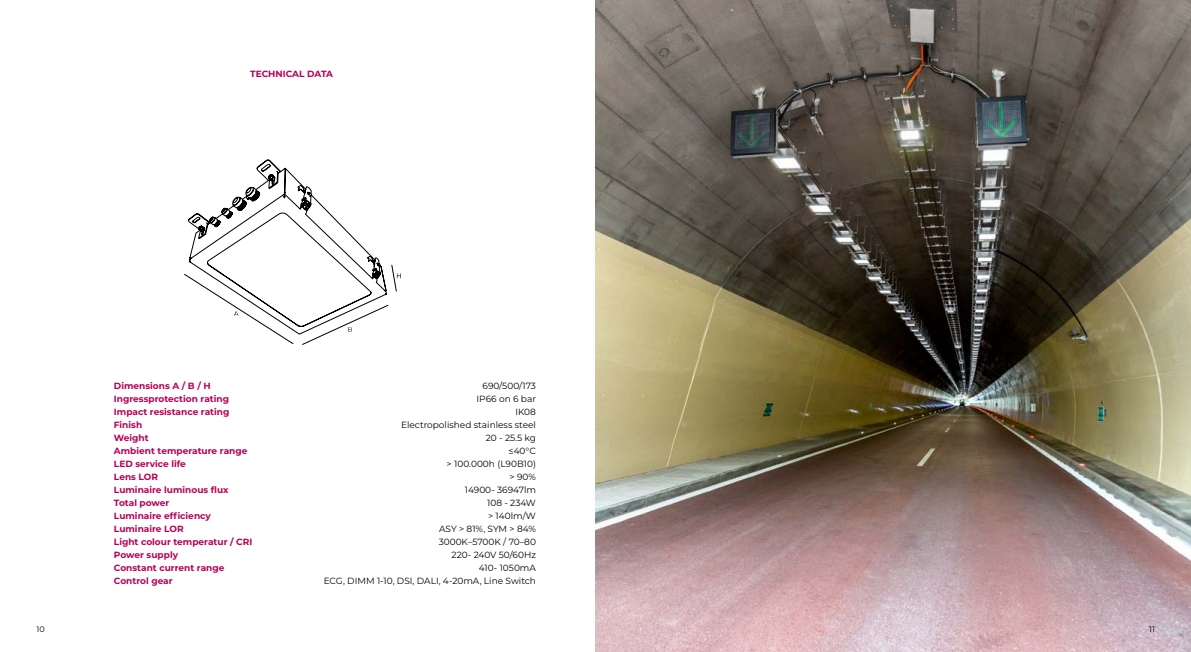
<style>
.page{position:relative;width:1191px;height:652px;background:#fff}
.page>*{position:absolute;margin:0;border:0;box-sizing:border-box;transform-origin:0 0}
.t1{font:700 9px/13px "Montserrat";color:#b60056}
.t2{font:9px/13px "Montserrat";color:#000;text-align:right}
.t3{font:8px "Montserrat";color:#000}
.t4{font:300 8px "DIN Pro";color:#000}
</style>
<div class="page">
<img style="left:595px;top:0;width:596px;height:652px">
<svg style="left:256px;top:159px;width:47px;height:27px"></svg>
<svg style="left:184px;top:186px;width:217px;height:159px"></svg>
<p class="t1" style="left:250px;top:67px;width:85px">TECHNICAL DATA</p>
<p class="t1" style="left:114px;top:379px;width:140px">Dimensions A / B / H<br>Ingressprotection rating<br>Impact resistance rating<br>Finish<br>Weight<br>Ambient temperature range<br>LED service life<br>Lens LOR<br>Luminaire luminous flux<br>Total power<br>Luminaire efficiency<br>Luminaire LOR<br>Light colour temperatur / CRI<br>Power supply<br>Constant current range<br>Control gear</p>
<p class="t2" style="left:324px;top:379px;width:214px">690/500/173<br>IP66 on 6 bar<br>IK08<br>Electropolished stainless steel<br>20 - 25.5 kg<br>≤40°C<br>&gt; 100.000h (L90B10)<br>&gt; 90%<br>14900- 36947lm<br>108 - 234W<br>&gt; 140lm/W<br>ASY &gt; 81%, SYM &gt; 84%<br>3000K–5700K / 70–80<br>220- 240V 50/60Hz<br>410- 1050mA<br>ECG, DIMM 1-10, DSI, DALI, 4-20mA, Line Switch</p>
<p class="t3" style="left:36px;top:623px;width:10px">10</p>
<p class="t4" style="left:1146px;top:622px;width:10px">11</p>
<p class="t3" style="left:1149px;top:623px;width:7px">11</p>
</div>
